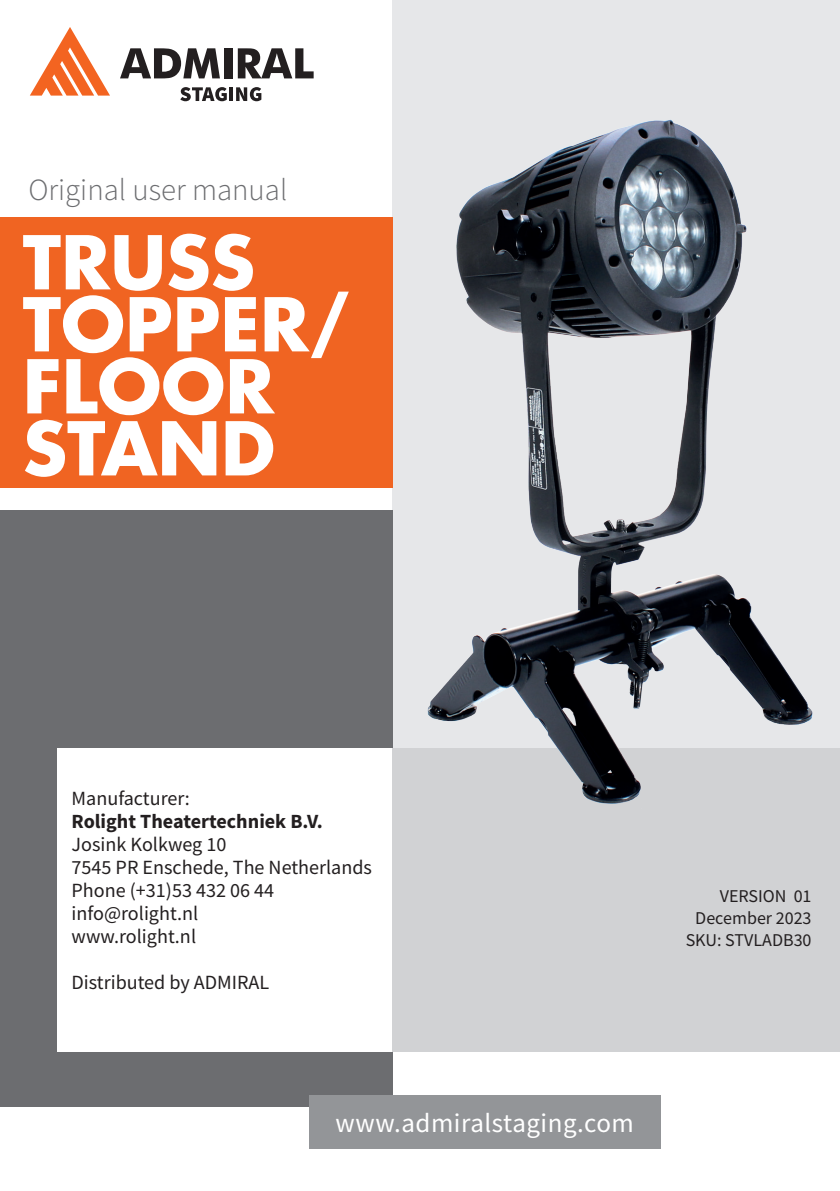
<style>
.page{position:relative;width:840px;height:1191px;background:#fff}
.page>*{position:absolute;margin:0;border:0;box-sizing:border-box;transform-origin:0 0}
.t1{font:700 72px/62px "Futura Std";color:#fff}
.t2{font:300 30.8px "Source Sans Pro";color:#6c6d70}
.t3{font:27px "Source Sans Pro";letter-spacing:.02em;color:#fff}
.t4{font:20.2px/23px "Source Sans Pro";color:#231f20}
.t5{font:700 20.2px "Source Sans Pro";color:#231f20}
.t6{font:18px/22px "Source Sans Pro";color:#231f20;text-align:right}
</style>
<div class="page">
<div style="left:392px;top:0;width:447px;height:763px;background:#e6e7e9"></div>
<div style="left:0;top:218px;width:392px;height:270px;background:#f06422"></div>
<div style="left:0;top:510px;width:392px;height:596px;background:#6c6d70"></div>
<div style="left:309px;top:1095px;width:351px;height:53px;background:#939598"></div>
<div style="left:57px;top:748px;width:348px;height:304px;background:#fff"></div>
<div style="left:392px;top:748px;width:447px;height:304px;background:#d1d2d4"></div>
<svg style="left:120px;top:48px;width:100px;height:30px"></svg>
<div style="left:224px;top:48px;width:9px;height:30px;background:#231f20"></div>
<svg style="left:238px;top:48px;width:75px;height:30px"></svg>
<svg style="left:180px;top:87px;width:47px;height:14px"></svg>
<hr style="left:229px;top:87px;width:4px;height:14px;background:#231f20">
<svg style="left:236px;top:87px;width:25px;height:14px"></svg>
<svg style="left:30px;top:27px;width:80px;height:69px"></svg>
<img style="left:374px;top:119px;width:439px;height:685px">
<h2 class="t2" style="left:28px;top:171px;width:260px">Original user manual</h2>
<h1 class="t1" style="left:23px;top:230px;width:329px">TRUSS<br>TOPPER/<br>FLOOR<br>STAND</h1>
<p class="t4" style="left:72px;top:787px;width:120px">Manufacturer:</p>
<p class="t5" style="left:72px;top:807px;width:252px">Rolight Theatertechniek B.V.</p>
<p class="t4" style="left:72px;top:832px;width:302px">Josink Kolkweg 10<br>7545 PR Enschede, The Netherlands<br>Phone (+31)53 432 06 44 info@rolight.nl<br>www.rolight.nl</p>
<p class="t4" style="left:72px;top:970px;width:199px">Distributed by ADMIRAL</p>
<h3 class="t3" style="left:335px;top:1105px;width:300px">www.admiralstaging.com</h3>
<p class="t6" style="left:685px;top:884px;width:127px">VERSION 01<br>December 2023<br>SKU: STVLADB30</p>
</div>
